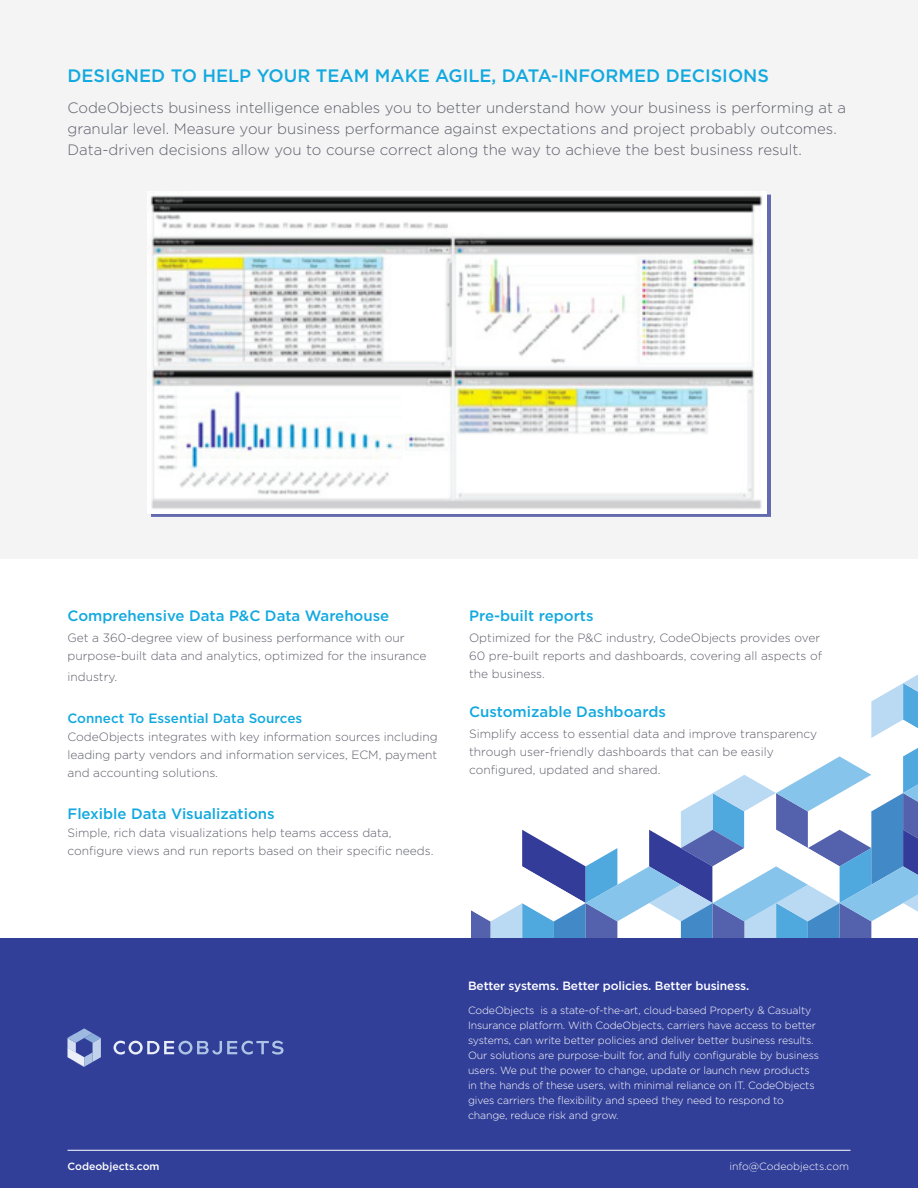
<style>
.page{position:relative;width:918px;height:1188px;background:#fff}
.page>*{position:absolute;margin:0;border:0;box-sizing:border-box;transform-origin:0 0}
.t1{font:500 18px "Gotham";color:#12a9df}
.t2{font:300 15px "Gotham";color:#5d5e6b}
.t3{font:500 15px "Gotham";color:#12a9df}
.t4{font:500 13.5px "Gotham";color:#12a9df}
.t5{font:300 12px/18px "Gotham";color:#5d5e6b}
.t6{font:500 12px "Gotham";letter-spacing:-.01em;color:#fff}
.t7{font:300 10.5px/15px "Gotham";letter-spacing:-.01em;color:#fff}
.t8{font:500 10.5px "Gotham";color:#fff}
</style>
<div class="page">
<svg style="left:471px;top:675px;width:447px;height:264px"></svg>
<div style="left:0;top:0;width:918px;height:558px;background:#f4f4f4"></div>
<div style="left:0;top:939px;width:918px;height:249px;background:#323f99"></div>
<svg style="left:114px;top:1041px;width:170px;height:14px"></svg>
<svg style="left:68px;top:1028px;width:33px;height:39px"></svg>
<hr style="left:68px;top:1150px;width:782px;height:1px;background:#fff">
<img style="left:147px;top:191px;width:620px;height:322px">
<p class="t1" style="left:68px;top:64px;width:703px">DESIGNED TO HELP YOUR TEAM MAKE AGILE, DATA-INFORMED DECISIONS</p>
<p class="t2" style="left:68px;top:98px;width:780px">CodeObjects business intelligence enables you to better understand how your business is performing at a</p>
<p class="t2" style="left:68px;top:119px;width:771px">granular level. Measure your business performance against expectations and project probably outcomes.</p>
<p class="t2" style="left:68px;top:140px;width:736px">Data-driven decisions allow you to course correct along the way to achieve the best business result.</p>
<p class="t3" style="left:68px;top:606px;width:323px">Comprehensive Data P&amp;C Data Warehouse</p>
<p class="t5" style="left:68px;top:628px;width:361px">Get a 360-degree view of business performance with our purpose-built data and analytics, optimized for the insurance</p>
<p class="t5" style="left:68px;top:667px;width:51px">industry.</p>
<p class="t4" style="left:68px;top:709px;width:236px">Connect To Essential Data Sources</p>
<p class="t5" style="left:68px;top:727px;width:372px;text-align:justify">CodeObjects integrates with key information sources including leading party vendors and information services, ECM, payment and accounting solutions.</p>
<p class="t3" style="left:68px;top:804px;width:209px">Flexible Data Visualizations</p>
<p class="t5" style="left:68px;top:823px;width:367px">Simple, rich data visualizations help teams access data, configure views and run reports based on their specific needs.</p>
<p class="t3" style="left:469px;top:606px;width:126px">Pre-built reports</p>
<p class="t5" style="left:469px;top:628px;width:354px">Optimized for the P&amp;C industry, CodeObjects provides over<br>60 pre-built reports and dashboards, covering all aspects of the business.</p>
<p class="t3" style="left:469px;top:702px;width:198px">Customizable Dashboards</p>
<p class="t5" style="left:469px;top:724px;width:350px">Simplify access to essential data and improve transparency through user-friendly dashboards that can be easily configured, updated and shared.</p>
<p class="t6" style="left:468px;top:978px;width:283px">Better systems. Better policies. Better business.</p>
<p class="t7" style="left:468px;top:1003px;width:353px">CodeObjects is a state-of-the-art, cloud-based Property &amp; Casualty Insurance platform. With CodeObjects, carriers have access to better systems, can write better policies and deliver better business results.<br>Our solutions are purpose-built for, and fully configurable by business users. We put the power to change, update or launch new products in the hands of these users, with minimal reliance on IT. CodeObjects gives carriers the flexibility and speed they need to respond to change, reduce risk and grow.</p>
<p class="t8" style="left:68px;top:1159px;width:94px">Codeobjects.com</p>
<p class="t7" style="left:729px;top:1158px;width:121px">info@Codeobjects.com</p>
</div>
